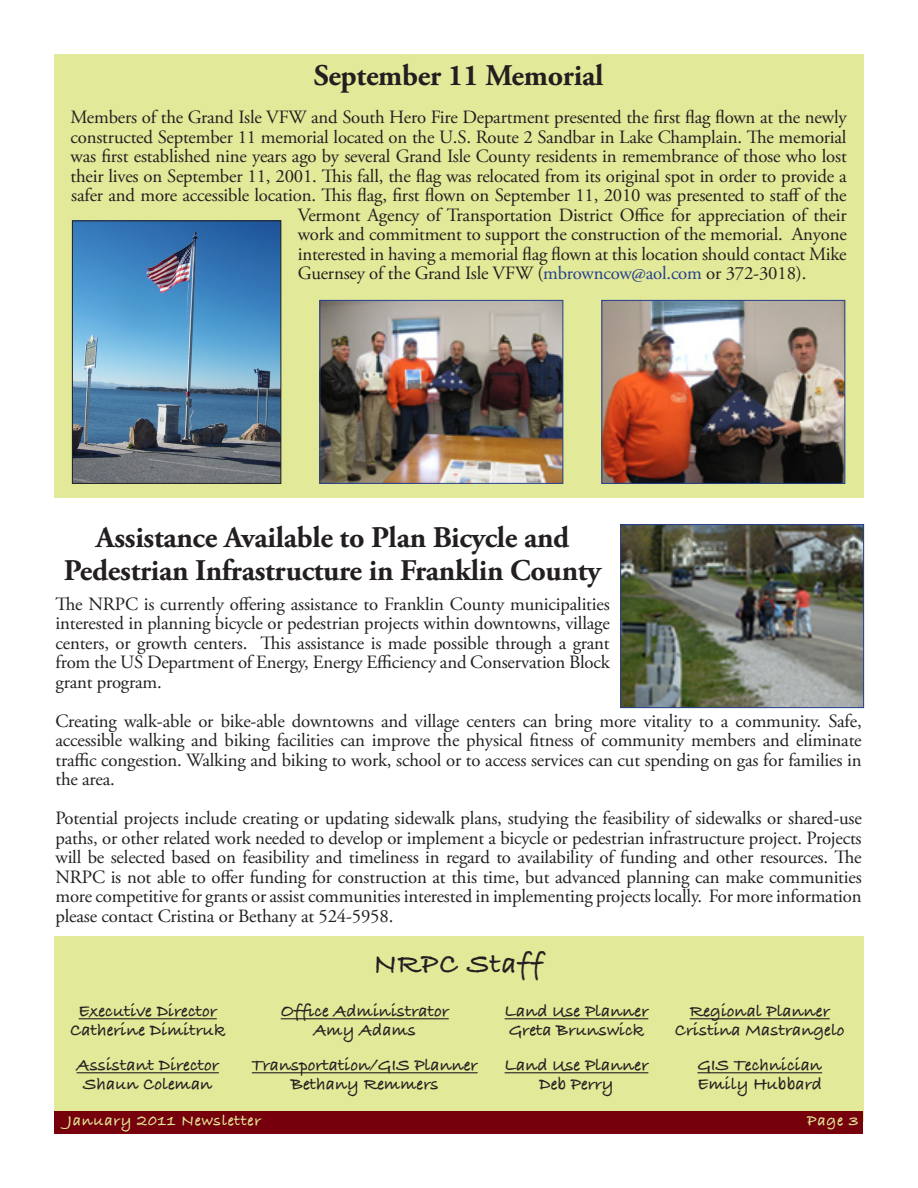
<style>
.page{position:relative;width:918px;height:1188px;background:#fff}
.page>*{position:absolute;margin:0;border:0;box-sizing:border-box;transform-origin:0 0}
.Body{font:700 30px/33px "Adobe Garamond Pro";letter-spacing:-.01em;color:#231f20;text-align:center}
.Title_Outline{font:30px "Bradley Hand ITCTT Bold";letter-spacing:.025em;color:#231f20}
.t1{font:18.75px/19.5px "Adobe Garamond Pro";letter-spacing:-.01em;color:#231f20;text-align:justify}
.t2{font:18px "Bradley Hand ITCTT Bold";color:#231f20}
.Title_Outline-2{font:16.5px "Bradley Hand ITCTT Bold";letter-spacing:.04em;color:#e2e999}
.s1{color:#253f8e}
</style>
<div class="page">
<div style="left:54px;top:936px;width:810px;height:186px;background:#e2e999"></div>
<hr style="left:690px;top:1018px;width:140px;height:1px;background:#231f20">
<hr style="left:697px;top:1072px;width:125px;height:1px;background:#231f20">
<hr style="left:281px;top:1018px;width:168px;height:1px;background:#231f20">
<hr style="left:252px;top:1072px;width:226px;height:1px;background:#231f20">
<hr style="left:79px;top:1018px;width:138px;height:1px;background:#231f20">
<hr style="left:77px;top:1072px;width:142px;height:1px;background:#231f20">
<hr style="left:505px;top:1018px;width:143px;height:1px;background:#231f20">
<hr style="left:505px;top:1072px;width:143px;height:1px;background:#231f20">
<div style="left:54px;top:1111px;width:809px;height:22px;background:#76000b"></div>
<div style="left:54px;top:54px;width:810px;height:444px;background:#e2e999"></div>
<img style="left:74px;top:222px;width:205px;height:260px">
<div style="left:72px;top:220px;width:209px;height:264px;border:1px solid #231f20"></div>
<img style="left:322px;top:302px;width:239px;height:180px">
<div style="left:320px;top:300px;width:243px;height:184px;border:1px solid #253f8e"></div>
<img style="left:604px;top:302px;width:239px;height:180px">
<div style="left:602px;top:300px;width:243px;height:184px;border:1px solid #253f8e"></div>
<img style="left:622px;top:526px;width:240px;height:180px">
<div style="left:620px;top:524px;width:244px;height:184px;border:1px solid #253f8e"></div>
<p class="Body" style="left:314px;top:59px;width:291px">September 11 Memorial</p>
<p class="t1" style="left:70px;top:108px;width:778px">Members of the Grand Isle VFW and South Hero Fire Department presented the first flag flown at the newly</p>
<p class="t1" style="left:70px;top:128px;width:778px">constructed September 11 memorial located on the U.S. Route 2 Sandbar in Lake Champlain. The memorial</p>
<p class="t1" style="left:70px;top:147px;width:778px">was first established nine years ago by several Grand Isle County residents in remembrance of those who lost</p>
<p class="t1" style="left:70px;top:167px;width:778px">their lives on September 11, 2001. This fall, the flag was relocated from its original spot in order to provide a</p>
<p class="t1" style="left:71px;top:186px;width:777px">safer and more accessible location. This flag, first flown on September 11, 2010 was presented to staff of the</p>
<p class="t1" style="left:298px;top:206px;width:550px">Vermont Agency of Transportation District Office for appreciation of their</p>
<p class="t1" style="left:298px;top:225px;width:551px">work and commitment to support the construction of the memorial. Anyone</p>
<p class="t1" style="left:298px;top:245px;width:550px">interested in having a memorial flag flown at this location should contact Mike</p>
<p class="t1" style="left:298px;top:264px;width:510px">Guernsey of the Grand Isle VFW (<span class="s1">mbrowncow@aol.com</span> or 372-3018).</p>
<p class="Body" style="left:64px;top:521px;width:539px">Assistance Available to Plan Bicycle and<br>Pedestrian Infrastructure in Franklin County</p>
<p class="t1" style="left:56px;top:595px;width:556px">The NRPC is currently offering assistance to Franklin County municipalities interested in planning bicycle or pedestrian projects within downtowns, village centers, or growth centers. This assistance is made possible through a grant from the US Department of Energy, Energy Efficiency and Conservation Block grant program.</p>
<p class="t1" style="left:56px;top:712px;width:808px">Creating walk-able or bike-able downtowns and village centers can bring more vitality to a community. Safe, accessible walking and biking facilities can improve the physical fitness of community members and eliminate traffic congestion. Walking and biking to work, school or to access services can cut spending on gas for families in the area.</p>
<p class="t1" style="left:56px;top:809px;width:808px">Potential projects include creating or updating sidewalk plans, studying the feasibility of sidewalks or shared-use paths, or other related work needed to develop or implement a bicycle or pedestrian infrastructure project. Projects will be selected based on feasibility and timeliness in regard to availability of funding and other resources. The NRPC is not able to offer funding for construction at this time, but advanced planning can make communities more competitive for grants or assist communities interested in implementing projects locally. For more information please contact Cristina or Bethany at 524-5958.</p>
<p class="t2" style="left:79px;top:997px;width:140px">Executive Director</p>
<p class="t2" style="left:70px;top:1017px;width:157px">Catherine Dimitruk</p>
<p class="t2" style="left:77px;top:1051px;width:144px">Assistant Director</p>
<p class="t2" style="left:83px;top:1071px;width:131px">Shaun Coleman</p>
<p class="Title_Outline" style="left:373px;top:941px;width:171px">NRPC Staff</p>
<p class="t2" style="left:281px;top:997px;width:170px">Office Administrator</p>
<p class="t2" style="left:313px;top:1017px;width:104px">Amy Adams</p>
<p class="t2" style="left:252px;top:1051px;width:227px">Transportation/GIS Planner</p>
<p class="t2" style="left:291px;top:1071px;width:149px">Bethany Remmers</p>
<p class="t2" style="left:505px;top:997px;width:145px">Land Use Planner</p>
<p class="t2" style="left:509px;top:1017px;width:137px">Greta Brunswick</p>
<p class="t2" style="left:505px;top:1051px;width:145px">Land Use Planner</p>
<p class="t2" style="left:539px;top:1071px;width:76px">Deb Perry</p>
<p class="t2" style="left:690px;top:997px;width:142px">Regional Planner</p>
<p class="t2" style="left:675px;top:1017px;width:171px">Cristina Mastrangelo</p>
<p class="t2" style="left:697px;top:1051px;width:126px">GIS Technician</p>
<p class="t2" style="left:698px;top:1071px;width:126px">Emily Hubbard</p>
<p class="Title_Outline-2" style="left:68px;top:1108px;width:195px">January 2011 Newsletter</p>
<p class="Title_Outline-2" style="left:807px;top:1108px;width:53px">Page 3</p>
</div>
